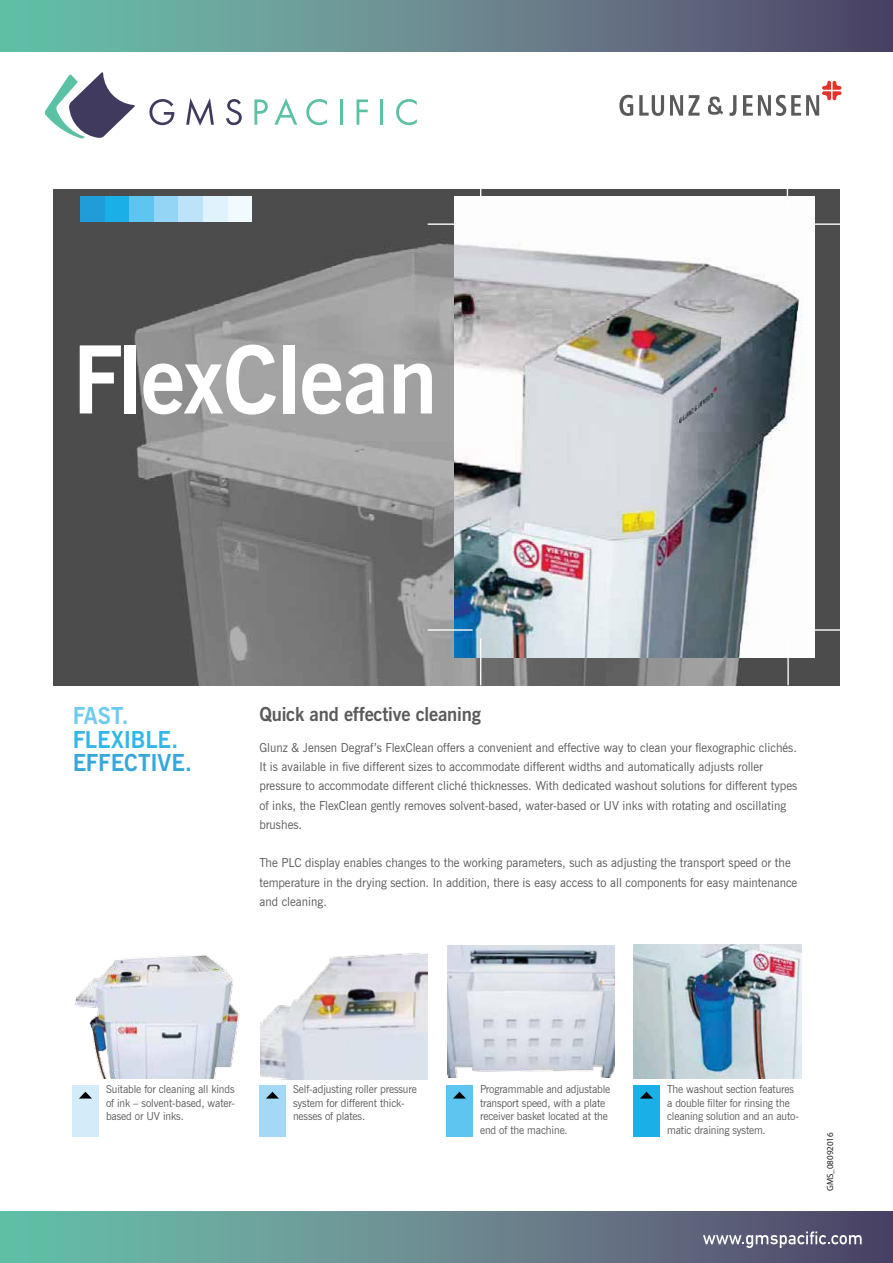
<style>
.page{position:relative;width:893px;height:1263px;background:#fff}
.page>*{position:absolute;margin:0;border:0;box-sizing:border-box;transform-origin:0 0}
.t1{font:700 93.6px "News Gothic";letter-spacing:-.01em;color:#fff;scale:.96 1}
.t2{font:700 23.4px "News Gothic";letter-spacing:-.01em;color:#209dd8;scale:.96 1}
.t3{font:700 23.4px "News Gothic";letter-spacing:-.01em;color:#1aafe6;scale:.96 1}
.t4{font:700 23.4px "News Gothic";color:#5ec5f0;scale:.96 1}
.t5{font:700 19.2px "News Gothic";letter-spacing:-.01em;color:#5b5a5a;scale:.96 1}
.t6{font:12.45px/19.4px "News Gothic";color:#585757;scale:.96 1}
.t7{font:10.95px/13.8px "News Gothic";letter-spacing:-.01em;color:#5b5a5a;scale:.96 1}
.t8{font:9px "Myriad Pro";color:#231f20}
</style>
<div class="page">
<svg style="left:0;top:1212px;width:893px;height:51px;background:#648a8e"></svg>
<svg style="left:0;top:0;width:893px;height:51px;background:#63868c"></svg>
<svg style="left:149px;top:99px;width:25px;height:26px"></svg>
<svg style="left:186px;top:98px;width:28px;height:28px"></svg>
<svg style="left:226px;top:99px;width:16px;height:26px"></svg>
<svg style="left:254px;top:99px;width:14px;height:26px"></svg>
<svg style="left:274px;top:98px;width:23px;height:27px"></svg>
<svg style="left:306px;top:99px;width:21px;height:26px"></svg>
<hr style="left:340px;top:99px;width:2px;height:26px;background:#5bc1a5">
<svg style="left:357px;top:99px;width:11px;height:26px"></svg>
<hr style="left:381px;top:99px;width:2px;height:26px;background:#5bc1a5">
<svg style="left:396px;top:99px;width:21px;height:26px"></svg>
<svg style="left:45px;top:72px;width:90px;height:67px"></svg>
<svg style="left:703px;top:1231px;width:159px;height:17px;background:#7e7d93"></svg>
<img style="left:54px;top:190px;width:785px;height:495px">
<img style="left:455px;top:196px;width:359px;height:461px">
<img style="left:75px;top:955px;width:165px;height:123px">
<div style="left:227px;top:196px;width:25px;height:25px;background:#f1fafe"></div>
<div style="left:203px;top:196px;width:24px;height:25px;background:#e0f2fc"></div>
<div style="left:178px;top:196px;width:25px;height:25px;background:#bde3f8"></div>
<div style="left:154px;top:196px;width:24px;height:25px;background:#94d4f4"></div>
<div style="left:129px;top:196px;width:25px;height:25px;background:#5ec5f0"></div>
<div style="left:104px;top:196px;width:25px;height:25px;background:#1aafe6"></div>
<div style="left:80px;top:196px;width:24px;height:25px;background:#209dd8"></div>
<svg style="left:480px;top:190px;width:1px;height:26px"></svg>
<hr style="left:428px;top:223px;width:45px;height:2px;background:#fff">
<hr style="left:480px;top:638px;width:1px;height:47px;background:#fff">
<hr style="left:428px;top:629px;width:45px;height:2px;background:#fff">
<svg style="left:787px;top:190px;width:1px;height:26px"></svg>
<hr style="left:796px;top:223px;width:43px;height:2px;background:#fff">
<hr style="left:787px;top:638px;width:2px;height:47px;background:#fff">
<hr style="left:796px;top:629px;width:43px;height:2px;background:#fff">
<div style="left:72px;top:1085px;width:27px;height:52px;background:#d4ecfa"></div>
<div style="left:259px;top:1085px;width:27px;height:52px;background:#a3d9f6"></div>
<div style="left:446px;top:1085px;width:27px;height:52px;background:#5ec5f0"></div>
<div style="left:633px;top:1085px;width:27px;height:52px;background:#1aafe6"></div>
<svg style="left:79px;top:1092px;width:13px;height:6px"></svg>
<svg style="left:266px;top:1092px;width:13px;height:6px"></svg>
<svg style="left:453px;top:1092px;width:13px;height:6px"></svg>
<svg style="left:640px;top:1092px;width:13px;height:6px"></svg>
<img style="left:633px;top:944px;width:169px;height:134px">
<img style="left:260px;top:953px;width:167px;height:126px">
<img style="left:447px;top:945px;width:167px;height:132px">
<svg style="left:619px;top:95px;width:14px;height:21px"></svg>
<svg style="left:639px;top:95px;width:25px;height:21px"></svg>
<svg style="left:670px;top:95px;width:30px;height:21px"></svg>
<svg style="left:708px;top:97px;width:15px;height:18px"></svg>
<svg style="left:729px;top:95px;width:7px;height:21px"></svg>
<svg style="left:743px;top:81px;width:98px;height:35px"></svg>
<h1 class="t1" style="left:72px;top:318px;width:382px">FlexClean</h1>
<h2 class="t4" style="left:72px;top:700px;width:60px">FAST.</h2>
<h2 class="t3" style="left:72px;top:724px;width:112px">FLEXIBLE.</h2>
<h2 class="t2" style="left:72px;top:747px;width:126px">EFFECTIVE.</h2>
<h3 class="t5" style="left:259px;top:702px;width:232px">Quick and effective cleaning</h3>
<p class="t6" style="left:259px;top:738px;width:562px">Glunz &amp; Jensen Degraf’s FlexClean offers a convenient and effective way to clean your flexographic clichés.<br>It is available in five different sizes to accommodate different widths and automatically adjusts roller pressure to accommodate different cliché thicknesses. With dedicated washout solutions for different types of inks, the FlexClean gently removes solvent-based, water-based or UV inks with rotating and oscillating brushes.</p>
<p class="t6" style="left:259px;top:853px;width:562px">The PLC display enables changes to the working parameters, such as adjusting the transport speed or the temperature in the drying section. In addition, there is easy access to all components for easy maintenance and cleaning.</p>
<p class="t7" style="left:106px;top:1082px;width:136px;text-align:justify">Suitable for cleaning all kinds of ink – solvent-based, water&shy;based or UV inks.</p>
<p class="t7" style="left:293px;top:1082px;width:131px">Self-adjusting roller pressure system for different thick&shy;nesses of plates.</p>
<p class="t7" style="left:667px;top:1082px;width:139px">The washout section features a double filter for rinsing the cleaning solution and an auto&shy;matic draining system.</p>
<p class="t7" style="left:480px;top:1082px;width:137px">Programmable and adjustable transport speed, with a plate receiver basket located at the end of the machine.</p>
<p class="t8" style="left:825px;top:1191px;width:60px;rotate:-90deg">GMS_08092016</p>
</div>
